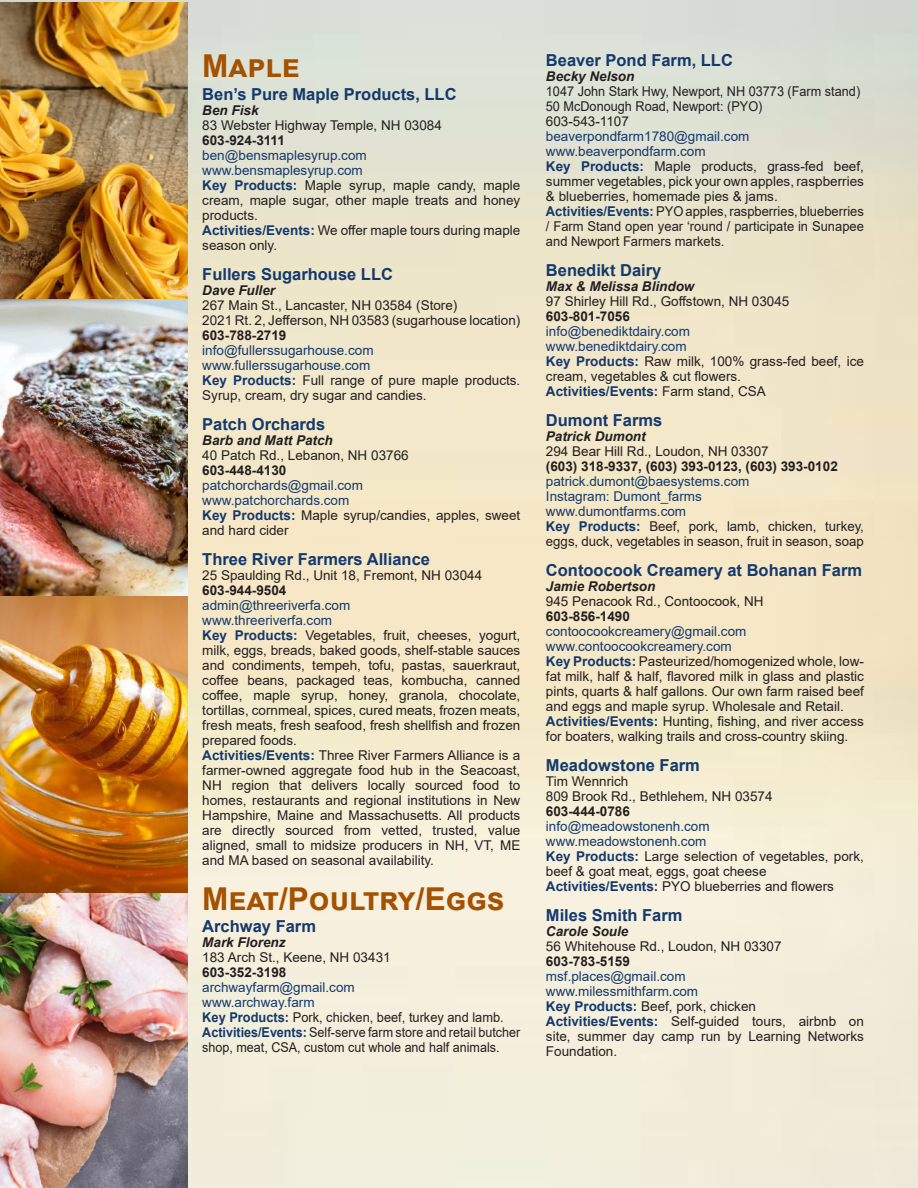
<style>
.page{position:relative;width:918px;height:1188px;background:#fff}
.page>*{position:absolute;margin:0;border:0;box-sizing:border-box;transform-origin:0 0}
.t1{font:700 31.5px "Arial";color:#a45100}
.t2{font:700 16.5px "Arial";color:#14396d}
.t3{font:13.5px/15px "Arial";color:#231f20}
.t4{font:13.5px "Arial";color:#14396d}
.t5{font:700 13.5px "Arial";color:#231f20}
.t6{font:13.5px/15px "Arial";color:#231f20;text-align:justify;scale:.96 1}
.t7{font:italic 700 13.5px "Arial";color:#231f20}
.t8{font:13.5px/15px "Arial";color:#231f20;scale:.93 1}
.t9{font:13.5px "Arial";color:#231f20;scale:.94 1}
.t10{font:13.5px "Arial";color:#231f20;scale:.95 1}
.t11{font:700 13.5px "Arial";color:#14396d}
.s1{font-weight:700;color:#14396d}
.s2{font-weight:400;color:#231f20}
</style>
<div class="page">
<img style="left:0;top:0;width:918px;height:1188px">
<img style="left:0;top:3px;width:188px;height:1185px">
<p class="t1" style="left:202px;top:44px;width:99px">Maple</p>
<p class="t2" style="left:202px;top:83px;width:256px">Ben’s Pure Maple Products, LLC</p>
<p class="t7" style="left:202px;top:101px;width:58px">Ben Fisk</p>
<p class="t3" style="left:202px;top:118px;width:241px">83 Webster Highway Temple, NH 03084</p>
<p class="t5" style="left:202px;top:131px;width:84px">603-924-3111</p>
<p class="t4" style="left:202px;top:146px;width:166px">ben@bensmaplesyrup.com</p>
<p class="t4" style="left:202px;top:161px;width:162px">www.bensmaplesyrup.com</p>
<p class="t3" style="left:202px;top:178px;width:320px;text-align:justify"><span class="s1">Key Products:</span> Maple syrup, maple candy, maple cream, maple sugar, other maple treats and honey products.</p>
<p class="t3" style="left:202px;top:223px;width:320px"><span class="s1">Activities/Events:</span> We offer maple tours during maple season only.</p>
<p class="t2" style="left:202px;top:263px;width:192px">Fullers Sugarhouse LLC</p>
<p class="t7" style="left:202px;top:281px;width:74px">Dave Fuller</p>
<p class="t3" style="left:202px;top:298px;width:257px">267 Main St., Lancaster, NH 03584 (Store)</p>
<p class="t3" style="left:202px;top:313px;width:320px">2021 Rt. 2, Jefferson, NH 03583 (sugarhouse location)</p>
<p class="t5" style="left:202px;top:326px;width:86px">603-788-2719</p>
<p class="t4" style="left:202px;top:341px;width:173px">info@fullerssugarhouse.com</p>
<p class="t4" style="left:202px;top:356px;width:170px">www.fullerssugarhouse.com</p>
<p class="t3" style="left:202px;top:373px;width:320px"><span class="s1">Key Products:</span> Full range of pure maple products.<br>Syrup, cream, dry sugar and candies.</p>
<p class="t2" style="left:202px;top:413px;width:124px">Patch Orchards</p>
<p class="t7" style="left:202px;top:431px;width:132px">Barb and Matt Patch</p>
<p class="t3" style="left:202px;top:448px;width:208px">40 Patch Rd., Lebanon, NH 03766</p>
<p class="t5" style="left:202px;top:461px;width:86px">603-448-4130</p>
<p class="t4" style="left:202px;top:476px;width:162px">patchorchards@gmail.com</p>
<p class="t4" style="left:202px;top:491px;width:149px">www.patchorchards.com</p>
<p class="t3" style="left:202px;top:508px;width:320px"><span class="s1">Key Products:</span> Maple syrup/candies, apples, sweet and hard cider</p>
<p class="t2" style="left:202px;top:548px;width:229px">Three River Farmers Alliance</p>
<p class="t3" style="left:202px;top:568px;width:281px">25 Spaulding Rd., Unit 18, Fremont, NH 03044</p>
<p class="t5" style="left:202px;top:581px;width:86px">603-944-9504</p>
<p class="t4" style="left:202px;top:596px;width:149px">admin@threeriverfa.com</p>
<p class="t4" style="left:202px;top:611px;width:131px">www.threeriverfa.com</p>
<p class="t3" style="left:202px;top:628px;width:320px;text-align:justify"><span class="s1">Key Products:</span> Vegetables, fruit, cheeses, yogurt, milk, eggs, breads, baked goods, shelf-stable sauces and condiments, tempeh, tofu, pastas, sauerkraut, coffee beans, packaged teas, kombucha, canned coffee, maple syrup, honey, granola, chocolate, tortillas, cornmeal, spices, cured meats, frozen meats, fresh meats, fresh seafood, fresh shellfish and frozen prepared foods.</p>
<p class="t3" style="left:202px;top:748px;width:320px;text-align:justify"><span class="s1">Activities/Events:</span> Three River Farmers Alliance is a farmer-owned aggregate food hub in the Seacoast, NH region that delivers locally sourced food to homes, restaurants and regional institutions in New Hampshire, Maine and Massachusetts. All products are directly sourced from vetted, trusted, value aligned, small to midsize producers in NH, VT, ME and MA based on seasonal availability.</p>
<p class="t1" style="left:202px;top:877px;width:304px">Meat/Poultry/Eggs</p>
<p class="t2" style="left:202px;top:915px;width:115px">Archway Farm</p>
<p class="t7" style="left:202px;top:934px;width:85px">Mark Florenz</p>
<p class="t3" style="left:202px;top:950px;width:190px">183 Arch St., Keene, NH 03431</p>
<p class="t5" style="left:202px;top:963px;width:86px">603-352-3198</p>
<p class="t4" style="left:202px;top:978px;width:154px">archwayfarm@gmail.com</p>
<p class="t4" style="left:202px;top:993px;width:114px">www.archway.farm</p>
<p class="t10" style="left:202px;top:1008px;width:319px"><span class="s1">Key Products:</span> Pork, chicken, beef, turkey and lamb.</p>
<p class="t8" style="left:202px;top:1025px;width:343px"><span class="s1">Activities/Events:</span> Self-serve farm store and retail butcher shop, meat, CSA, custom cut whole and half animals.</p>
<p class="t2" style="left:546px;top:49px;width:189px">Beaver Pond Farm, LLC</p>
<p class="t7" style="left:546px;top:67px;width:90px">Becky Nelson</p>
<p class="t9" style="left:546px;top:82px;width:336px">1047 John Stark Hwy, Newport, NH 03773 (Farm stand)</p>
<p class="t9" style="left:546px;top:97px;width:232px">50 McDonough Road, Newport: (PYO)</p>
<p class="t3" style="left:546px;top:114px;width:85px">603-543-1107</p>
<p class="t4" style="left:546px;top:127px;width:205px">beaverpondfarm1780@gmail.com</p>
<p class="t4" style="left:546px;top:142px;width:161px">www.beaverpondfarm.com</p>
<p class="t3" style="left:546px;top:159px;width:320px;text-align:justify"><span class="s1">Key Products:</span> Maple products, grass-fed beef, summer vegetables, pick your own apples, raspberries &amp; blueberries, homemade pies &amp; jams.</p>
<p class="t6" style="left:546px;top:204px;width:333px"><span class="s1">Activities/Events:</span> PYO apples, raspberries, blueberries / Farm Stand open year ‘round / participate in Sunapee and Newport Farmers markets.</p>
<p class="t2" style="left:546px;top:259px;width:117px">Benedikt Dairy</p>
<p class="t7" style="left:546px;top:277px;width:150px">Max &amp; Melissa Blindow</p>
<p class="t3" style="left:546px;top:294px;width:245px">97 Shirley Hill Rd., Goffstown, NH 03045</p>
<p class="t5" style="left:546px;top:307px;width:86px">603-801-7056</p>
<p class="t4" style="left:546px;top:322px;width:146px">info@benediktdairy.com</p>
<p class="t4" style="left:546px;top:337px;width:142px">www.benediktdairy.com</p>
<p class="t3" style="left:546px;top:354px;width:320px"><span class="s1">Key Products:</span> Raw milk, 100% grass-fed beef, ice cream, vegetables &amp; cut flowers.</p>
<p class="t11" style="left:546px;top:382px;width:221px">Activities/Events: <span class="s2">Farm stand, CSA</span></p>
<p class="t2" style="left:546px;top:409px;width:118px">Dumont Farms</p>
<p class="t7" style="left:546px;top:427px;width:101px">Patrick Dumont</p>
<p class="t3" style="left:546px;top:444px;width:224px">294 Bear Hill Rd., Loudon, NH 03307</p>
<p class="t5" style="left:546px;top:457px;width:293px">(603) 318-9337, (603) 393-0123, (603) 393-0102</p>
<p class="t4" style="left:546px;top:472px;width:205px">patrick.dumont@baesystems.com</p>
<p class="t4" style="left:546px;top:487px;width:158px">Instagram: Dumont_farms</p>
<p class="t4" style="left:546px;top:502px;width:142px">www.dumontfarms.com</p>
<p class="t3" style="left:546px;top:519px;width:320px"><span class="s1">Key Products:</span> Beef, pork, lamb, chicken, turkey, eggs, duck, vegetables in season, fruit in season, soap</p>
<p class="t2" style="left:546px;top:559px;width:318px">Contoocook Creamery at Bohanan Farm</p>
<p class="t7" style="left:546px;top:577px;width:111px">Jamie Robertson</p>
<p class="t3" style="left:546px;top:594px;width:219px">945 Penacook Rd., Contoocook, NH</p>
<p class="t5" style="left:546px;top:607px;width:86px">603-856-1490</p>
<p class="t4" style="left:546px;top:622px;width:202px">contoocookcreamery@gmail.com</p>
<p class="t4" style="left:546px;top:637px;width:187px">www.contoocookcreamery.com</p>
<p class="t3" style="left:546px;top:654px;width:320px;text-align:justify"><span class="s1">Key Products:</span> Pasteurized/homogenized whole, low&shy;fat milk, half &amp; half, flavored milk in glass and plastic pints, quarts &amp; half gallons. Our own farm raised beef and eggs and maple syrup. Wholesale and Retail.</p>
<p class="t3" style="left:546px;top:714px;width:320px"><span class="s1">Activities/Events:</span> Hunting, fishing, and river access for boaters, walking trails and cross-country skiing.</p>
<p class="t2" style="left:546px;top:754px;width:156px">Meadowstone Farm</p>
<p class="t3" style="left:546px;top:774px;width:84px">Tim Wennrich</p>
<p class="t3" style="left:546px;top:789px;width:228px">809 Brook Rd., Bethlehem, NH 03574</p>
<p class="t5" style="left:546px;top:802px;width:86px">603-444-0786</p>
<p class="t4" style="left:546px;top:817px;width:165px">info@meadowstonenh.com</p>
<p class="t4" style="left:546px;top:832px;width:162px">www.meadowstonenh.com</p>
<p class="t3" style="left:546px;top:849px;width:320px"><span class="s1">Key Products:</span> Large selection of vegetables, pork, beef &amp; goat meat, eggs, goat cheese</p>
<p class="t3" style="left:546px;top:879px;width:290px"><span class="s1">Activities/Events:</span> PYO blueberries and flowers</p>
<p class="t2" style="left:546px;top:904px;width:138px">Miles Smith Farm</p>
<p class="t7" style="left:546px;top:922px;width:84px">Carole Soule</p>
<p class="t3" style="left:546px;top:939px;width:237px">56 Whitehouse Rd., Loudon, NH 03307</p>
<p class="t5" style="left:546px;top:952px;width:86px">603-783-5159</p>
<p class="t4" style="left:546px;top:967px;width:141px">msf.places@gmail.com</p>
<p class="t4" style="left:546px;top:982px;width:154px">www.milessmithfarm.com</p>
<p class="t3" style="left:546px;top:999px;width:212px"><span class="s1">Key Products:</span> Beef, pork, chicken</p>
<p class="t3" style="left:546px;top:1014px;width:320px;text-align:justify"><span class="s1">Activities/Events:</span> Self-guided tours, airbnb on site, summer day camp run by Learning Networks Foundation.</p>
</div>
